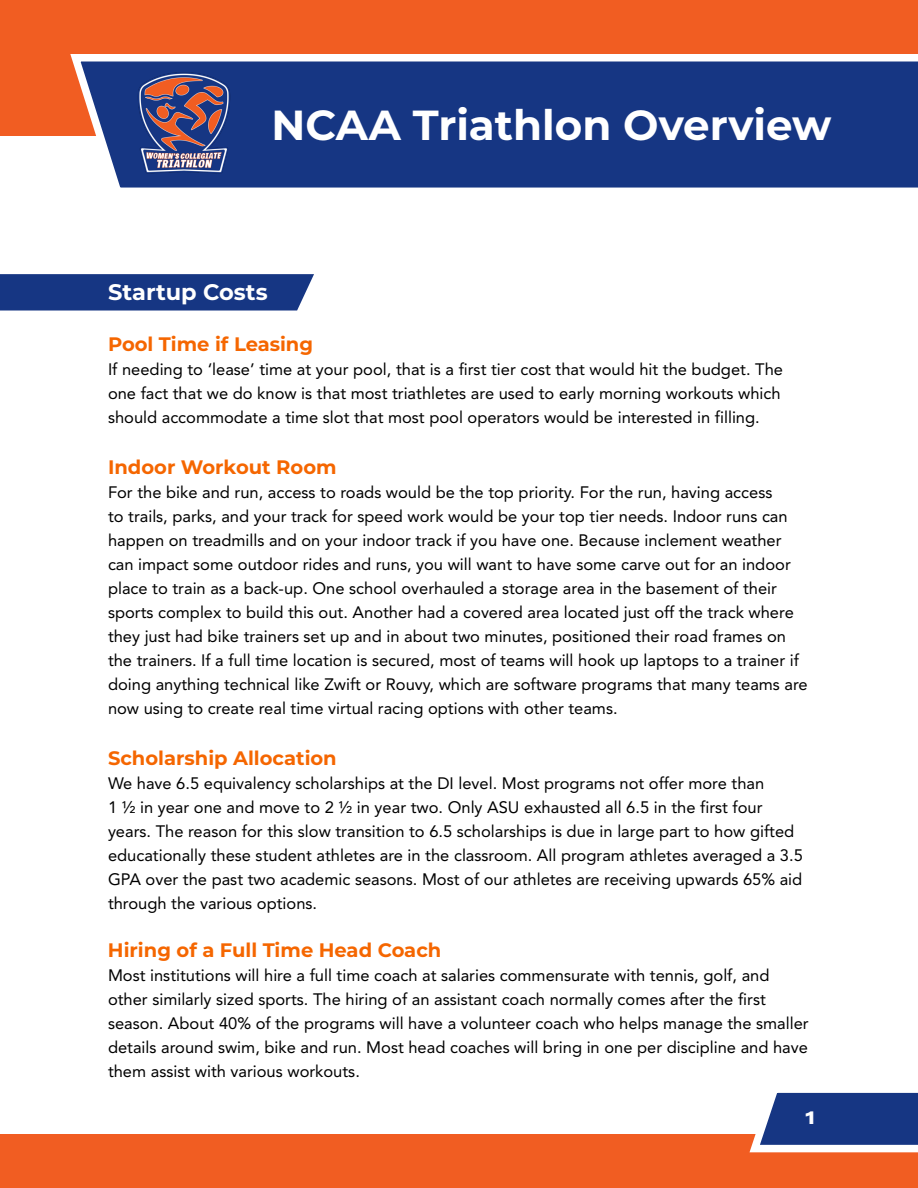
<style>
.page{position:relative;width:918px;height:1188px;background:#fff}
.page>*{position:absolute;margin:0;border:0;box-sizing:border-box;transform-origin:0 0}
.t1{font:700 42px "Montserrat";color:#fff}
.t2{font:700 22.5px "Montserrat";color:#fff}
.t3{font:700 19.5px "Montserrat";color:#f56600}
.t4{font:700 18px "Termina";color:#fff}
.t5{font:16.5px/24px "Avenir";color:#000}
</style>
<div class="page">
<svg style="left:0;top:274px;width:314px;height:37px;background:#1f3e88"></svg>
<div style="left:0;top:0;width:918px;height:135px;background:#f15d22"></div>
<svg style="left:66px;top:54px;width:852px;height:134px;background:#2e498d"></svg>
<div style="left:0;top:1134px;width:918px;height:54px;background:#f15d22"></div>
<img style="left:130px;top:70px;width:108px;height:109px">
<svg style="left:749px;top:1092px;width:169px;height:61px;background:#4f649d"></svg>
<h1 class="t1" style="left:272px;top:95px;width:561px">NCAA Triathlon Overview</h1>
<h2 class="t2" style="left:108px;top:275px;width:161px">Startup Costs</h2>
<p class="t3" style="left:108px;top:330px;width:207px">Pool Time if Leasing</p>
<p class="t5" style="left:108px;top:357px;width:677px">If needing to ‘lease’ time at your pool, that is a first tier cost that would hit the budget. The one fact that we do know is that most triathletes are used to early morning workouts which should accommodate a time slot that most pool operators would be interested in filling.</p>
<p class="t3" style="left:108px;top:453px;width:230px">Indoor Workout Room</p>
<p class="t5" style="left:108px;top:480px;width:701px">For the bike and run, access to roads would be the top priority. For the run, having access<br>to trails, parks, and your track for speed work would be your top tier needs. Indoor runs can happen on treadmills and on your indoor track if you have one. Because inclement weather can impact some outdoor rides and runs, you will want to have some carve out for an indoor place to train as a back-up. One school overhauled a storage area in the basement of their sports complex to build this out. Another had a covered area located just off the track where they just had bike trainers set up and in about two minutes, positioned their road frames on the trainers. If a full time location is secured, most of teams will hook up laptops to a trainer if doing anything technical like Zwift or Rouvy, which are software programs that many teams are now using to create real time virtual racing options with other teams.</p>
<p class="t3" style="left:108px;top:744px;width:230px">Scholarship Allocation</p>
<p class="t5" style="left:108px;top:771px;width:696px">We have 6.5 equivalency scholarships at the DI level. Most programs not offer more than<br>1 ½ in year one and move to 2 ½ in year two. Only ASU exhausted all 6.5 in the first four years. The reason for this slow transition to 6.5 scholarships is due in large part to how gifted educationally these student athletes are in the classroom. All program athletes averaged a 3.5<br>GPA over the past two academic seasons. Most of our athletes are receiving upwards 65% aid through the various options.</p>
<p class="t3" style="left:108px;top:936px;width:335px">Hiring of a Full Time Head Coach</p>
<p class="t5" style="left:108px;top:963px;width:702px">Most institutions will hire a full time coach at salaries commensurate with tennis, golf, and other similarly sized sports. The hiring of an assistant coach normally comes after the first season. About 40% of the programs will have a volunteer coach who helps manage the smaller details around swim, bike and run. Most head coaches will bring in one per discipline and have them assist with various workouts.</p>
<p class="t4" style="left:806px;top:1104px;width:11px">1</p>
</div>
